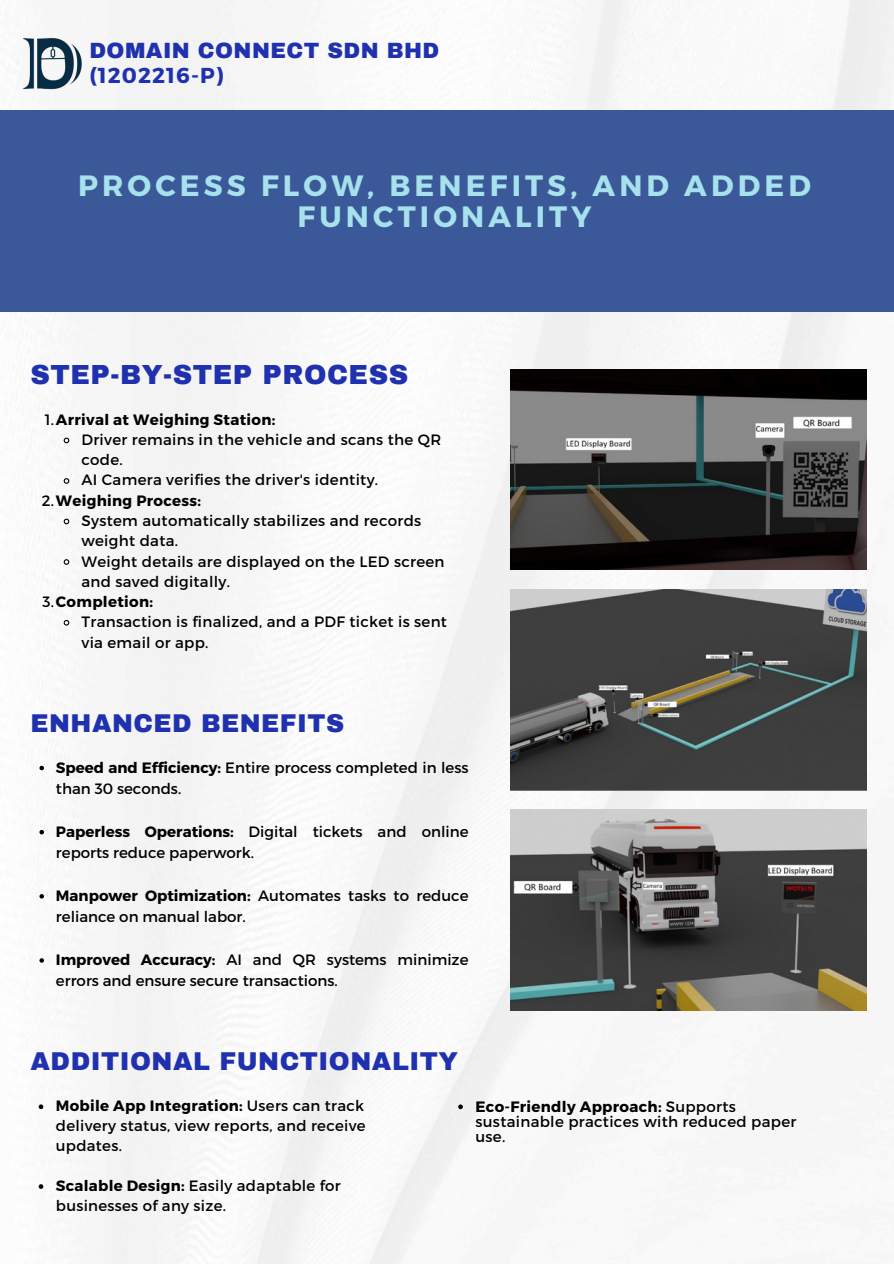
<style>
.page{position:relative;width:894px;height:1264px;background:#fff}
.page>*{position:absolute;margin:0;border:0;box-sizing:border-box;transform-origin:0 0}
.t1{font:700 29.4px/31.5px "Montserrat";letter-spacing:.14em;color:#a6e1ec;text-align:center}
.t2{font:900 27px "Archivo";letter-spacing:.02em;color:#1f31af}
.t3{font:900 25.2px "Archivo";letter-spacing:.02em;color:#1f31af}
.t4{font:900 21.6px/24.8px "Archivo";letter-spacing:.02em;color:#1f31af}
.t5{font:15px/20.2px "Montserrat";letter-spacing:.02em;color:#000}
.t6{font:15px/21.3px "Montserrat";color:#000}
.t7{font:700 15px "Montserrat";letter-spacing:.02em;color:#000}
.s1{font-family:"Montserrat";font-weight:700}
.s2{font-weight:400}
.s3{font-weight:700}
</style>
<div class="page">
<img style="left:0;top:0;width:893px;height:1263px">
<div style="left:0;top:111px;width:893px;height:201px;background:#3b5998"></div>
<svg style="left:63px;top:437px;width:7px;height:7px"></svg>
<svg style="left:63px;top:477px;width:7px;height:7px"></svg>
<svg style="left:63px;top:518px;width:7px;height:7px"></svg>
<svg style="left:63px;top:558px;width:7px;height:7px"></svg>
<svg style="left:63px;top:619px;width:7px;height:7px"></svg>
<svg style="left:39px;top:765px;width:5px;height:5px"></svg>
<svg style="left:39px;top:830px;width:5px;height:4px"></svg>
<svg style="left:39px;top:894px;width:5px;height:4px"></svg>
<svg style="left:39px;top:958px;width:5px;height:4px"></svg>
<img style="left:510px;top:369px;width:356px;height:201px">
<img style="left:510px;top:590px;width:356px;height:200px">
<img style="left:510px;top:809px;width:356px;height:201px">
<svg style="left:458px;top:1104px;width:5px;height:5px"></svg>
<svg style="left:39px;top:1104px;width:4px;height:5px"></svg>
<svg style="left:39px;top:1184px;width:4px;height:4px"></svg>
<img style="left:23px;top:34px;width:59px;height:59px">
<p class="t4" style="left:89px;top:39px;width:351px">DOMAIN CONNECT SDN BHD <span class="s1">(1202216-P)</span></p>
<p class="t1" style="left:78px;top:168px;width:734px">PROCESS FLOW, BENEFITS, AND ADDED<br>FUNCTIONALITY</p>
<h4 class="t2" style="left:30px;top:360px;width:379px">STEP-BY-STEP PROCESS</h4>
<h1 class="t7" style="left:45px;top:409px;width:232px"><span class="s2">1.</span>Arrival at Weighing Station:</h1>
<h2 class="t5" style="left:81px;top:429px;width:361px">Driver remains in the vehicle and scans the QR code.</h2>
<p class="t5" style="left:81px;top:469px;width:298px">AI Camera verifies the driver's identity.</p>
<p class="t7" style="left:42px;top:490px;width:161px"><span class="s2">2.</span>Weighing Process:</p>
<p class="t5" style="left:81px;top:510px;width:341px">System automatically stabilizes and records weight data.</p>
<p class="t5" style="left:81px;top:550px;width:364px">Weight details are displayed on the LED screen and saved digitally.</p>
<p class="t7" style="left:42px;top:592px;width:112px"><span class="s2">3.</span>Completion:</p>
<p class="t5" style="left:81px;top:611px;width:367px">Transaction is finalized, and a PDF ticket is sent via email or app.</p>
<p class="t3" style="left:30px;top:710px;width:315px">ENHANCED BENEFITS</p>
<p class="t6" style="left:56px;top:755px;width:414px"><span class="s3">Speed and Efficiency:</span> Entire process completed in less than 30 seconds.</p>
<h3 class="t6" style="left:56px;top:820px;width:414px"><span class="s3">Paperless Operations:</span> Digital tickets and online reports reduce paperwork.</h3>
<p class="t6" style="left:56px;top:884px;width:414px"><span class="s3">Manpower Optimization:</span> Automates tasks to reduce reliance on manual labor.</p>
<p class="t6" style="left:56px;top:948px;width:414px"><span class="s3">Improved Accuracy:</span> AI and QR systems minimize errors and ensure secure transactions.</p>
<p class="t3" style="left:30px;top:1047px;width:429px">ADDITIONAL FUNCTIONALITY</p>
<p class="t5" style="left:56px;top:1095px;width:311px;text-align:justify"><span class="s3">Mobile App Integration:</span> Users can track delivery status, view reports, and receive updates.</p>
<p class="t5" style="left:56px;top:1175px;width:286px"><span class="s3">Scalable Design:</span> Easily adaptable for businesses of any size.</p>
<h3 class="t5" style="left:475px;top:1097px;width:322px;line-height:15.3px"><span class="s3">Eco-Friendly Approach:</span> Supports sustainable practices with reduced paper use.</h3>
</div>
